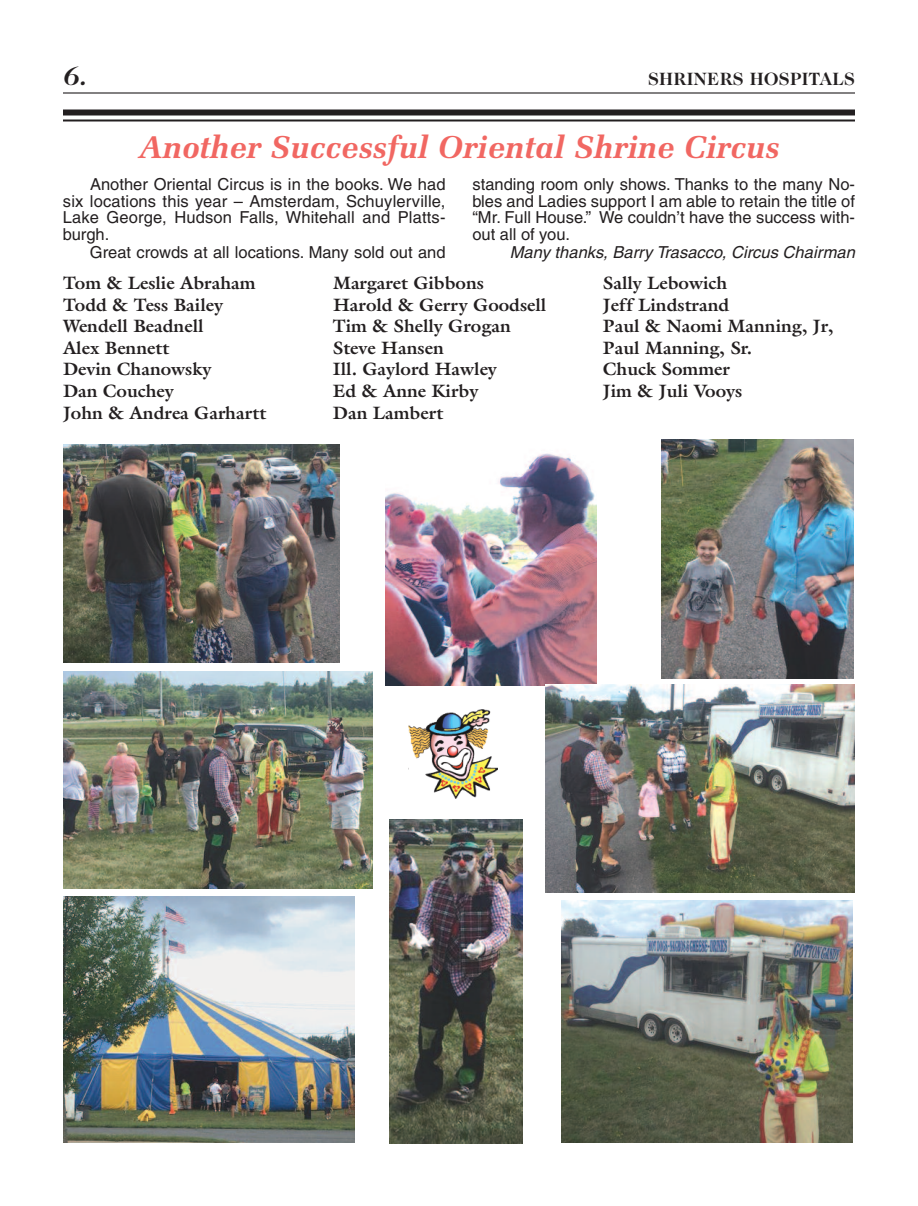
<style>
.page{position:relative;width:918px;height:1206px;background:#fff}
.page>*{position:absolute;margin:0;border:0;box-sizing:border-box;transform-origin:0 0}
.t1{font:italic 700 31.5px "Melior";color:#f16762}
.t2{font:italic 700 27px "Caslon Two Twenty Four";color:#231f20}
.t3{font:700 18px/21.6px "Galliard";color:#231f20}
.t4{font:700 18px "Caslon Two Twenty Four";letter-spacing:.025em;color:#231f20}
.t5{font:16.5px/16.5px "Helvetica";color:#231f20;text-align:justify}
.t6{font:italic 16.5px "Helvetica";letter-spacing:.005em;color:#231f20}
</style>
<div class="page">
<hr style="left:63px;top:92px;width:792px;height:2px;background:#231f20">
<img style="left:386px;top:453px;width:210px;height:233px">
<img style="left:63px;top:671px;width:310px;height:218px">
<img style="left:545px;top:685px;width:310px;height:208px">
<img style="left:63px;top:897px;width:291px;height:246px">
<img style="left:561px;top:901px;width:292px;height:242px">
<div style="left:662px;top:436px;width:192px;height:243px;background:linear-gradient(to right,#fff,#fff)"></div>
<img style="left:662px;top:440px;width:192px;height:238px">
<img style="left:63px;top:444px;width:277px;height:218px">
<img style="left:389px;top:819px;width:134px;height:324px">
<div style="left:63px;top:110px;width:792px;height:6px;background:#231f20"></div>
<hr style="left:63px;top:119px;width:792px;height:3px;background:#231f20">
<img style="left:408px;top:710px;width:89px;height:89px">
<h2 class="t2" style="left:63px;top:65px;width:26px">6.</h2>
<p class="t4" style="left:648px;top:72px;width:208px">SHRINERS HOSPITALS</p>
<h1 class="t1" style="left:138px;top:128px;width:643px">Another Successful Oriental Shrine Circus</h1>
<p class="t5" style="left:63px;top:178px;width:384px;text-indent:27px">Another Oriental Circus is in the books. We had six locations this year – Amsterdam, Schuylerville, Lake George, Hudson Falls, Whitehall and Platts&shy;burgh.</p>
<p class="t5" style="left:90px;top:245px;width:357px">Great crowds at all locations. Many sold out and</p>
<p class="t5" style="left:472px;top:178px;width:384px">standing room only shows. Thanks to the many No&shy;bles and Ladies support I am able to retain the title of “Mr. Full House.” We couldn’t have the success with&shy;out all of you.</p>
<p class="t6" style="left:510px;top:246px;width:347px">Many thanks, Barry Trasacco, Circus Chairman</p>
<p class="t3" style="left:63px;top:272px;width:205px">Tom &amp; Leslie Abraham<br>Todd &amp; Tess Bailey<br>Wendell Beadnell<br>Alex Bennett<br>Devin Chanowsky<br>Dan Couchey<br>John &amp; Andrea Garhartt</p>
<p class="t3" style="left:333px;top:272px;width:215px">Margaret Gibbons<br>Harold &amp; Gerry Goodsell<br>Tim &amp; Shelly Grogan<br>Steve Hansen<br>Ill. Gaylord Hawley<br>Ed &amp; Anne Kirby<br>Dan Lambert</p>
<p class="t3" style="left:603px;top:272px;width:232px">Sally Lebowich<br>Jeff Lindstrand<br>Paul &amp; Naomi Manning, Jr,<br>Paul Manning, Sr.<br>Chuck Sommer<br>Jim &amp; Juli Vooys</p>
</div>
